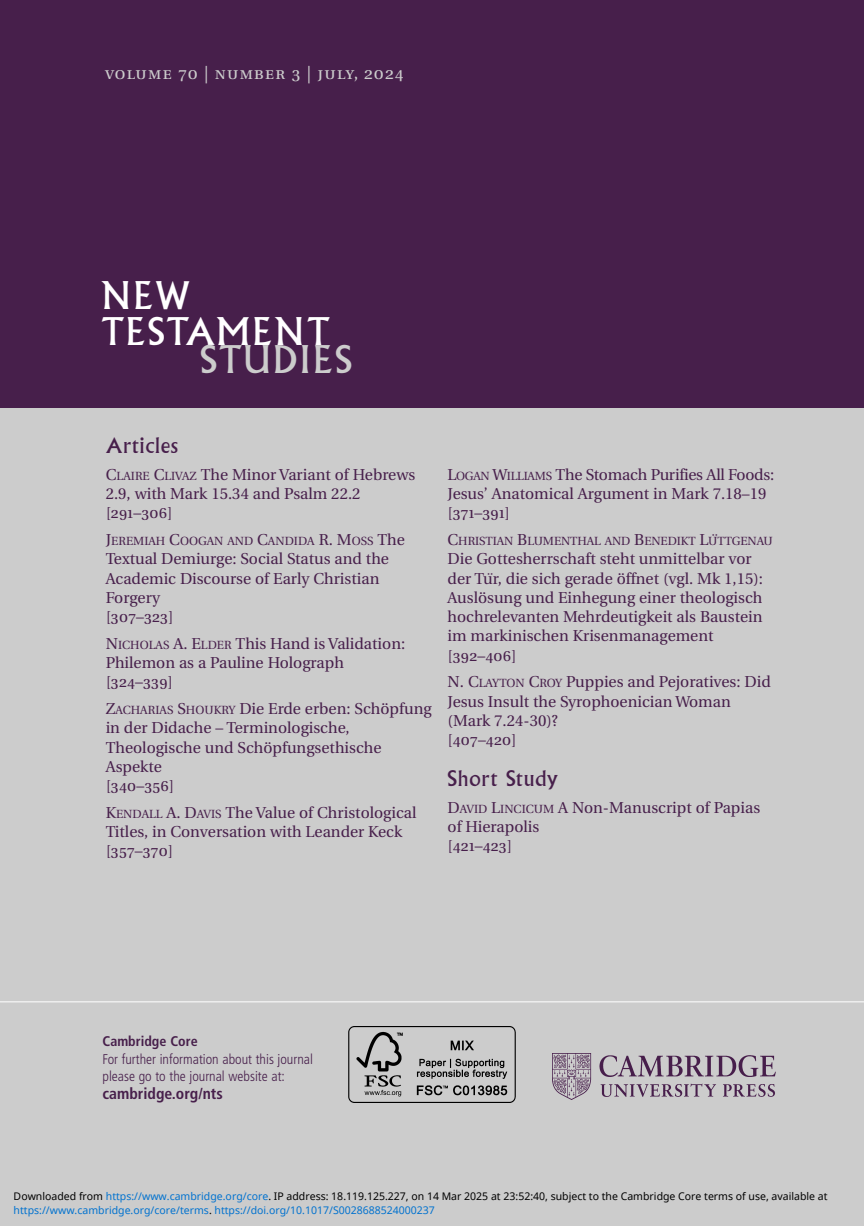
<style>
.page{position:relative;width:864px;height:1226px;background:#fff}
.page>*{position:absolute;margin:0;border:0;box-sizing:border-box;transform-origin:0 0}
.t1{font:37.27px/36.8px "Albertus";letter-spacing:.07em;color:#fff}
.t2{font:37.27px "Albertus";letter-spacing:.07em;color:#ccc}
.t3{font:21px "Albertus";letter-spacing:.025em;color:#471f4b}
.t4{font:17.5px "Utopia Regular SC";letter-spacing:.07em;color:#ccc}
.t5{font:15.75px/19.2px "Utopia";color:#471f4b}
.t6{font:700 condensed 15.75px "Frutiger";color:#471f4b}
.t7{font:300 condensed 14px/17.5px "Frutiger";color:#471f4b}
.t8{font:11.9px "Utopia";letter-spacing:-.005em;color:#471f4b}
.t9{font:10.5px "Noto Sans";color:#000}
.t10{font:10.5px "Noto Sans";color:#0172cf}
.s1{font-size:11.9px}
.s2{font-family:"Utopia Exp"}
.s3{font-size:15.75px}
.s4{font-family:"Optima"}
.s5{font-weight:700}
.s6{color:#0172cf}
.s7{color:#000}
</style>
<div class="page">
<svg style="left:863px;top:0;width:1px;height:1225px"></svg>
<div style="left:0;top:0;width:863px;height:408px;background:#471f4b"></div>
<div style="left:0;top:408px;width:863px;height:817px;background:#ccc"></div>
<hr style="left:0;top:1001px;width:863px;height:1px;background:#fff">
<img style="left:348px;top:1026px;width:167px;height:76px">
<img style="left:552px;top:1053px;width:223px;height:45px">
<p class="t4" style="left:105px;top:66px;width:300px">volume 70 | number 3 | july, 2024</p>
<p class="t1" style="left:101px;top:279px;width:230px">NEW<br>TESTAMENT</p>
<p class="t2" style="left:200px;top:345px;width:153px">STUDIES</p>
<p class="t3" style="left:106px;top:437px;width:74px">Articles</p>
<p class="t5" style="left:106px;top:466px;width:311px">C<span class="s1">LAIRE</span> C<span class="s1">LIVAZ</span> The Minor Variant of Hebrews<br>2.9, with Mark 15.34 and Psalm 22.2 [<span class="s2">291</span>–<span class="s2">306</span>]</p>
<p class="t8" style="left:106px;top:536px;width:300px"><span class="s3">J</span>EREMIAH <span class="s3">C</span>OOGAN AND <span class="s3">C</span>ANDIDA <span class="s3">R. M</span>OSS <span class="s3">The</span></p>
<p class="t5" style="left:106px;top:550px;width:285px">Textual Demiurge: Social Status and the<br>Academic Discourse of Early Christian<br>Forgery<br>[<span class="s2">307</span>–<span class="s2">323</span>]</p>
<p class="t5" style="left:106px;top:635px;width:301px">N<span class="s1">ICHOLAS</span> A. E<span class="s1">LDER</span> This Hand is Validation:<br>Philemon as a Pauline Holograph [<span class="s2">324</span>–<span class="s2">339</span>]</p>
<p class="t5" style="left:106px;top:700px;width:327px">Z<span class="s1">ACHARIAS</span> S<span class="s1">HOUKRY</span> Die Erde erben: Schöpfung in der Didache – Terminologische,<br>Theologische und Schöpfungsethische<br>Aspekte<br>[<span class="s2">340</span>–<span class="s2">356</span>]</p>
<p class="t5" style="left:106px;top:804px;width:312px">K<span class="s1">ENDALL</span> A. D<span class="s1">AVIS</span> The Value of Christological<br>Titles, in Conversation with Leander Keck [<span class="s2">357</span>–<span class="s2">370</span>]</p>
<p class="t5" style="left:447px;top:466px;width:328px">L<span class="s1">OGAN</span> W<span class="s1">ILLIAMS</span> The Stomach Purifies All Foods:<br>Jesus’ Anatomical Argument in Mark 7.18–19 [<span class="s2">371</span>–<span class="s2">391</span>]</p>
<p class="t8" style="left:447px;top:536px;width:326px"><span class="s3">C</span>HRISTIAN <span class="s3">B</span>LUMENTHAL AND <span class="s3">B</span>ENEDIKT <span class="s3">L</span>UTTGENAU</p>
<p class="t5" style="left:447px;top:531px;width:317px;text-indent:270px"><span class="s4">̈<br></span>Die Gottesherrschaft steht unmittelbar vor der Tu<span class="s4">̈</span>r, die sich gerade öffnet (vgl. Mk 1,15):<br>Auslösung und Einhegung einer theologisch hochrelevanten Mehrdeutigkeit als Baustein im markinischen Krisenmanagement [<span class="s2">392</span>–<span class="s2">406</span>]</p>
<p class="t5" style="left:447px;top:673px;width:324px">N. C<span class="s1">LAYTON</span> C<span class="s1">ROY</span> Puppies and Pejoratives: Did<br>Jesus Insult the Syrophoenician Woman (Mark 7.24-30)?<br>[<span class="s2">407</span>–<span class="s2">420</span>]</p>
<p class="t3" style="left:447px;top:770px;width:112px">Short Study</p>
<p class="t5" style="left:447px;top:799px;width:314px">D<span class="s1">AVID</span> L<span class="s1">INCICUM</span> A Non-Manuscript of Papias of Hierapolis<br>[<span class="s2">421</span>–<span class="s2">423</span>]</p>
<p class="t7" style="left:102px;top:1033px;width:212px"><span class="s5">Cambridge Core<br></span>For further information about this journal please go to the journal website at:</p>
<p class="t6" style="left:102px;top:1086px;width:122px">cambridge.org/nts</p>
<p class="t9" style="left:14px;top:1188px;width:815px">Downloaded from <span class="s6">https://www.cambridge.org/core</span>. IP address: 18.119.125.227, on 14 Mar 2025 at 23:52:40, subject to the Cambridge Core terms of use, available at</p>
<p class="t10" style="left:14px;top:1202px;width:422px">https://www.cambridge.org/core/terms<span class="s7">.</span> https://doi.org/10.1017/S0028688524000237</p>
</div>
